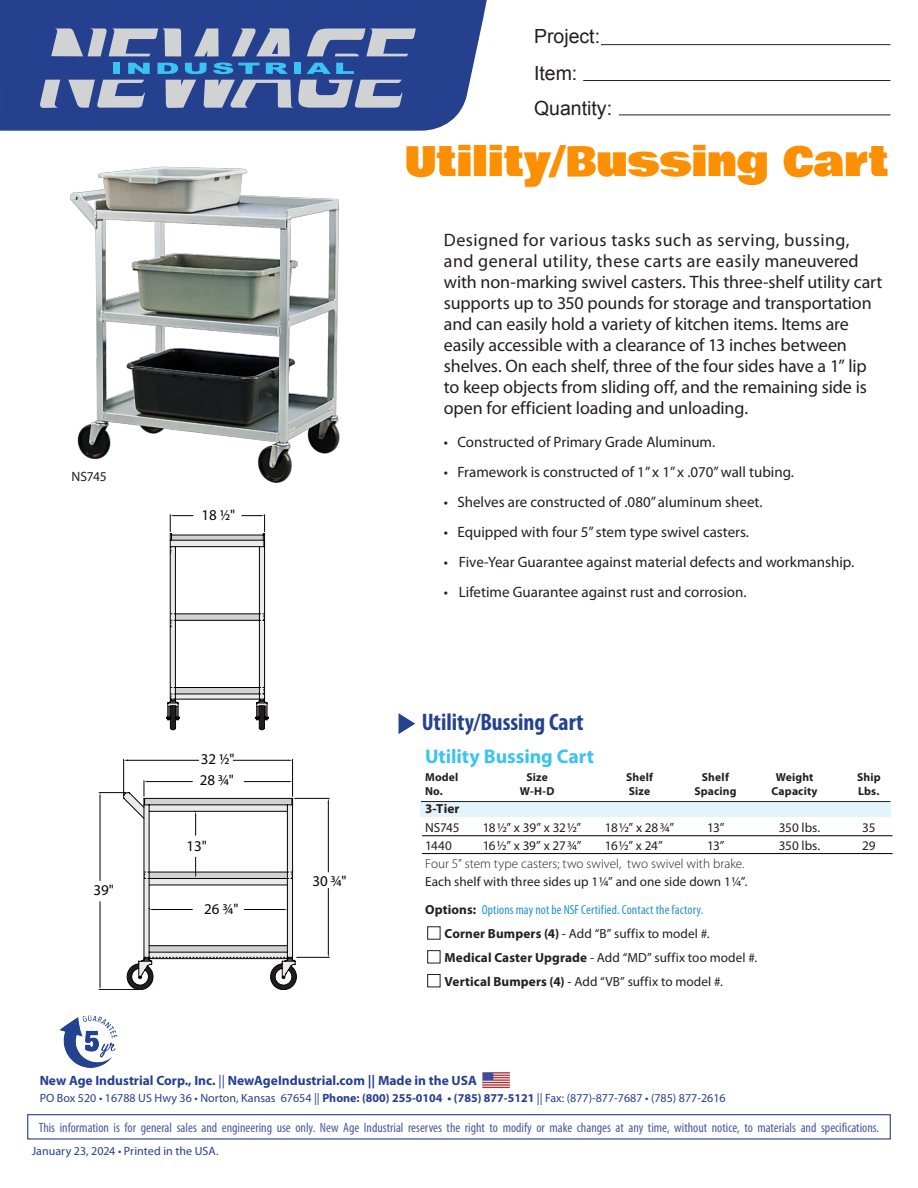
<style>
.page{position:relative;width:918px;height:1188px;background:#fff}
.page>*{position:absolute;margin:0;border:0;box-sizing:border-box;transform-origin:0 0}
.t1{font:40.5px "Bowlby One";letter-spacing:.005em;color:#fc9004}
.Header_Left{font:700 condensed 24px "Myriad Pro";color:#26428e}
.t2{font:700 19.8px "Myriad Pro";letter-spacing:-.005em;color:#3bc3f1}
.t3{font:19.5px/37.3px "Arial";color:#231f20}
.t4{font:18px/21.1px "Myriad Pro";letter-spacing:-.005em;color:#231f20}
.t5{font:15px "Myriad Pro";color:#231f20}
.t6{font:15px/21.3px "Myriad Pro";color:#040503}
.t7{font:condensed 13.5px "Myriad Pro";color:#4d5a9e}
.t8{font:700 13.5px "Myriad Pro";color:#25408f}
.t9{font:13.5px "Myriad Pro";letter-spacing:-.015em;color:#231f20}
.t10{font:13.2px "Myriad Pro";letter-spacing:.005em;color:#231f20}
.t11{font:condensed 13.2px/24px "Myriad Pro";letter-spacing:.01em;color:#2393d1}
.t12{font:300 13.2px "Myriad Pro";letter-spacing:.005em;color:#231f20}
.t13{font:700 13.2px "Myriad Pro";color:#231f20}
.t14{font:12px "Myriad Pro";color:#25408f}
.t15{font:700 11.55px "Myriad Pro";letter-spacing:.015em;color:#231f20}
.s1{font-weight:700;font-stretch:normal;color:#231f20}
.s2{font-stretch:normal;color:#231f20}
.s3{font-weight:700}
.s4{font-weight:400}
</style>
<div class="page">
<svg style="left:0;top:0;width:487px;height:131px;background:#324b95"></svg>
<hr style="left:601px;top:44px;width:289px;height:1px;background:#231f20">
<hr style="left:583px;top:80px;width:307px;height:1px;background:#231f20">
<hr style="left:619px;top:115px;width:271px;height:1px;background:#231f20">
<div style="left:294px;top:63px;width:7px;height:11px;background:#3bc3f1"></div>
<svg style="left:306px;top:63px;width:48px;height:11px"></svg>
<svg style="left:40px;top:80px;width:20px;height:28px"></svg>
<svg style="left:68px;top:80px;width:77px;height:28px;background:#909bba"></svg>
<svg style="left:166px;top:80px;width:30px;height:28px"></svg>
<svg style="left:51px;top:28px;width:239px;height:46px;background:#637fb0"></svg>
<svg style="left:204px;top:80px;width:199px;height:28px;background:#8e99b9"></svg>
<svg style="left:307px;top:28px;width:109px;height:28px;background:#828fb4"></svg>
<div style="left:27px;top:1114px;width:864px;height:26px;border:1px solid #25408f"></div>
<img style="left:483px;top:1072px;width:26px;height:17px">
<img style="left:60px;top:1015px;width:58px;height:53px">
<div style="left:420px;top:802px;width:471px;height:15px;background:#e3f4fc"></div>
<hr style="left:422px;top:853px;width:471px;height:1px;background:#000">
<hr style="left:422px;top:835px;width:471px;height:1px;background:#000">
<hr style="left:421px;top:801px;width:469px;height:1px;background:#231f20">
<svg style="left:399px;top:713px;width:16px;height:21px"></svg>
<div style="left:427px;top:950px;width:13px;height:13px;border:1px solid #231f20"></div>
<div style="left:427px;top:974px;width:13px;height:13px;border:1px solid #231f20"></div>
<img style="left:37px;top:120px;width:347px;height:363px">
<svg style="left:166px;top:514px;width:103px;height:216px"></svg>
<svg style="left:99px;top:759px;width:231px;height:231px"></svg>
<p class="t3" style="left:534px;top:17px;width:68px">Project:<br>Item:</p>
<p class="t3" style="left:534px;top:89px;width:80px">Quantity:</p>
<p class="t9" style="left:72px;top:468px;width:37px">NS745</p>
<p class="t6" style="left:202px;top:504px;width:35px">18 1⁄2"</p>
<p class="t6" style="left:94px;top:879px;width:22px">39"</p>
<p class="t6" style="left:200px;top:748px;width:36px">32 1⁄2"<br>28 3⁄4"</p>
<p class="t6" style="left:187px;top:835px;width:22px">13"</p>
<p class="t6" style="left:204px;top:898px;width:36px">26 3⁄4"</p>
<p class="t6" style="left:312px;top:870px;width:36px">30 3⁄4"</p>
<p class="t1" style="left:404px;top:131px;width:486px">Utility/Bussing Cart</p>
<p class="t4" style="left:444px;top:229px;width:440px">Designed for various tasks such as serving, bussing, and general utility, these carts are easily maneuvered with non-marking swivel casters. This three-shelf utility cart supports up to 350 pounds for storage and transportation and can easily hold a variety of kitchen items. Items are easily accessible with a clearance of 13 inches between shelves. On each shelf, three of the four sides have a 1” lip to keep objects from sliding off, and the remaining side is open for efficient loading and unloading.</p>
<p class="t5" style="left:444px;top:433px;width:273px">• Constructed of Primary Grade Aluminum.</p>
<p class="t5" style="left:444px;top:463px;width:352px">• Framework is constructed of 1” x 1” x .070” wall tubing.</p>
<p class="t5" style="left:444px;top:493px;width:320px">• Shelves are constructed of .080” aluminum sheet.</p>
<p class="t5" style="left:444px;top:523px;width:307px">• Equipped with four 5” stem type swivel casters.</p>
<p class="t5" style="left:444px;top:553px;width:412px">• Five-Year Guarantee against material defects and workmanship.</p>
<p class="t5" style="left:444px;top:583px;width:304px">• Lifetime Guarantee against rust and corrosion.</p>
<p class="Header_Left" style="left:422px;top:707px;width:163px">Utility/Bussing Cart</p>
<p class="t2" style="left:425px;top:744px;width:170px">Utility Bussing Cart</p>
<p class="t15" style="left:425px;top:770px;width:35px">Model</p>
<p class="t15" style="left:527px;top:770px;width:23px">Size</p>
<p class="t15" style="left:626px;top:770px;width:29px">Shelf</p>
<p class="t15" style="left:702px;top:770px;width:29px">Shelf</p>
<p class="t15" style="left:776px;top:770px;width:39px">Weight</p>
<p class="t15" style="left:857px;top:770px;width:25px">Ship</p>
<p class="t15" style="left:425px;top:784px;width:19px">No.</p>
<p class="t15" style="left:520px;top:784px;width:36px">W-H-D</p>
<p class="t15" style="left:629px;top:784px;width:23px">Size</p>
<p class="t15" style="left:694px;top:784px;width:44px">Spacing</p>
<p class="t15" style="left:772px;top:784px;width:48px">Capacity</p>
<p class="t15" style="left:858px;top:784px;width:23px">Lbs.</p>
<p class="t13" style="left:425px;top:800px;width:36px">3-Tier</p>
<p class="t10" style="left:425px;top:819px;width:36px">NS745</p>
<p class="t10" style="left:483px;top:819px;width:100px">18½” x 39” x 32½”</p>
<p class="t10" style="left:605px;top:819px;width:71px">18½” x 28¾”</p>
<p class="t10" style="left:707px;top:819px;width:19px">13”</p>
<p class="t10" style="left:779px;top:819px;width:43px">350 lbs.</p>
<p class="t10" style="left:862px;top:819px;width:15px">35</p>
<p class="t10" style="left:425px;top:837px;width:29px">1440</p>
<p class="t10" style="left:483px;top:837px;width:100px">16½” x 39” x 27¾”</p>
<p class="t10" style="left:605px;top:837px;width:59px">16½” x 24”</p>
<p class="t10" style="left:707px;top:837px;width:19px">13”</p>
<p class="t10" style="left:779px;top:837px;width:43px">350 lbs.</p>
<p class="t10" style="left:862px;top:837px;width:15px">29</p>
<p class="t12" style="left:425px;top:856px;width:321px">Four 5” stem type casters; two swivel, two swivel with brake.</p>
<p class="t10" style="left:425px;top:873px;width:324px">Each shelf with three sides up 1¼” and one side down 1¼”.</p>
<p class="t11" style="left:445px;top:898px;width:266px;text-indent:-20px"><span class="s1">Options:</span> Options may not be NSF Certified. Contact the factory.<br><span class="s1">Corner Bumpers (4)</span> <span class="s2">- Add “B” suffix to model #.</span></p>
<p class="t10" style="left:445px;top:950px;width:314px"><span class="s3">Medical Caster Upgrade</span> - Add “MD” suffix too model #.</p>
<p class="t10" style="left:445px;top:974px;width:280px"><span class="s3">Vertical Bumpers (4)</span> - Add “VB” suffix to model #.</p>
<p class="t8" style="left:40px;top:1072px;width:439px">New Age Industrial Corp., Inc. <span class="s4">||</span> NewAgeIndustrial.com || Made in the USA</p>
<p class="t14" style="left:40px;top:1090px;width:687px">PO Box 520 • 16788 US Hwy 36 • Norton, Kansas 67654 || <span class="s3">Phone: (800) 255-0104 • (785) 877-5121</span> || Fax: (877)-877-7687 • (785) 877-2616</p>
<p class="t7" style="left:39px;top:1119px;width:842px">This information is for general sales and engineering use only. New Age Industrial reserves the right to modify or make changes at any time, without notice, to materials and specifications.</p>
<p class="t14" style="left:32px;top:1143px;width:189px">January 23, 2024 • Printed in the USA.</p>
</div>
